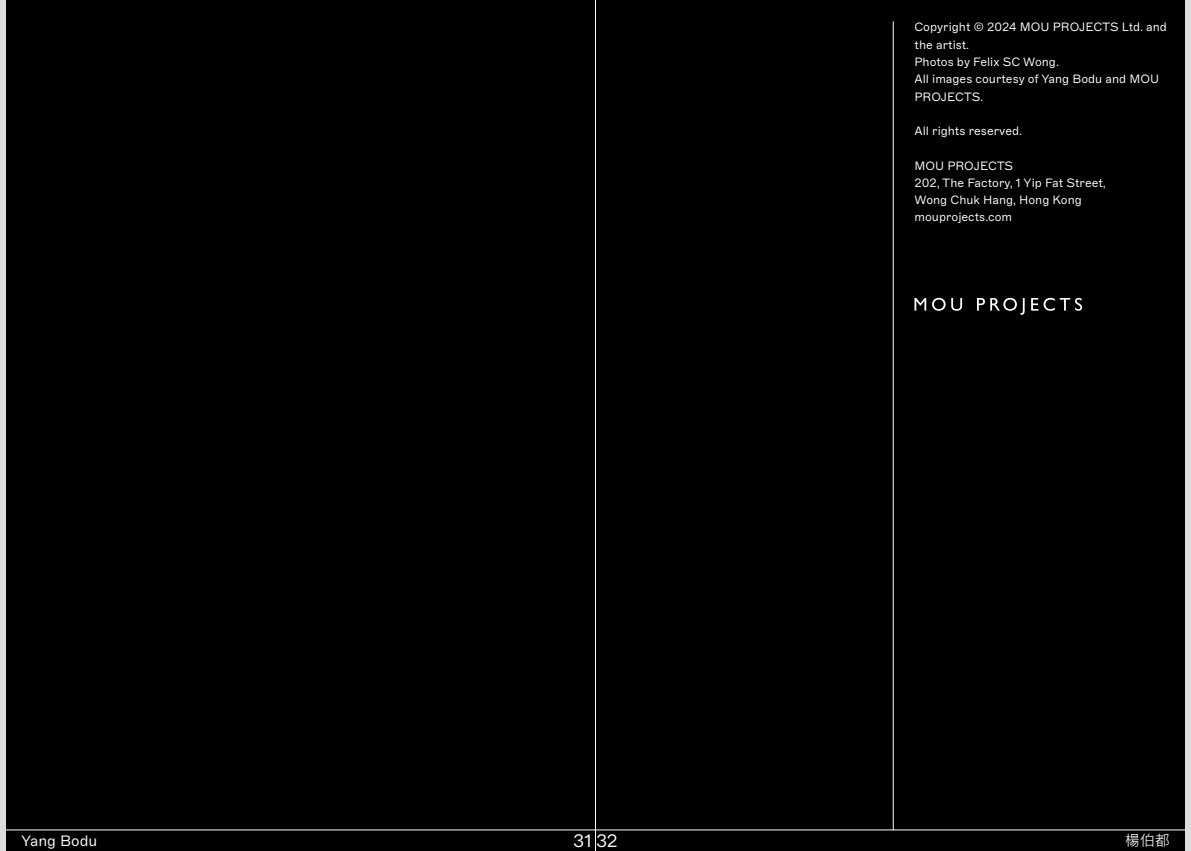
<style>
.page{position:relative;width:1191px;height:851px;background:#fff}
.page>*{position:absolute;margin:0;border:0;box-sizing:border-box;transform-origin:0 0}
.t1{font:18px "ABC Marfa Variable";color:#fff}
.t2{font:15px "ABC Marfa Variable";color:#fff}
.t3{font:15px "Microsoft Jheng Hei";color:#fff}
.t4{font:12px/17.2px "ABC Marfa Variable";color:#fff}
</style>
<div class="page">
<div style="left:0;top:0;width:1191px;height:850px;background:#000"></div>
<hr style="left:0;top:829px;width:595px;height:1px;background:#fff">
<hr style="left:595px;top:829px;width:596px;height:1px;background:#fff">
<div style="left:1185px;top:0;width:6px;height:850px;background:#dcdddd"></div>
<div style="left:0;top:0;width:5px;height:850px;background:#dcdddd"></div>
<hr style="left:595px;top:0;width:1px;height:850px;background:#fff">
<hr style="left:893px;top:21px;width:1px;height:809px;background:#fff">
<svg style="left:914px;top:298px;width:12px;height:12px"></svg>
<svg style="left:932px;top:298px;width:13px;height:13px"></svg>
<svg style="left:951px;top:298px;width:11px;height:13px"></svg>
<svg style="left:977px;top:298px;width:47px;height:17px"></svg>
<svg style="left:1031px;top:298px;width:51px;height:13px"></svg>
<p class="t4" style="left:914px;top:19px;width:254px">Copyright © 2024 MOU PROJECTS Ltd. and the artist.<br>Photos by Felix SC Wong.<br>All images courtesy of Yang Bodu and MOU<br>PROJECTS.</p>
<p class="t4" style="left:914px;top:122px;width:109px">All rights reserved.</p>
<p class="t4" style="left:914px;top:157px;width:193px">MOU PROJECTS<br>202, The Factory, 1 Yip Fat Street,<br>Wong Chuk Hang, Hong Kong mouprojects.com</p>
<p class="t2" style="left:21px;top:831px;width:78px">Yang Bodu</p>
<p class="t3" style="left:1124px;top:830px;width:46px">楊伯都</p>
<h1 class="t1" style="left:573px;top:829px;width:46px">31 32</h1>
</div>
